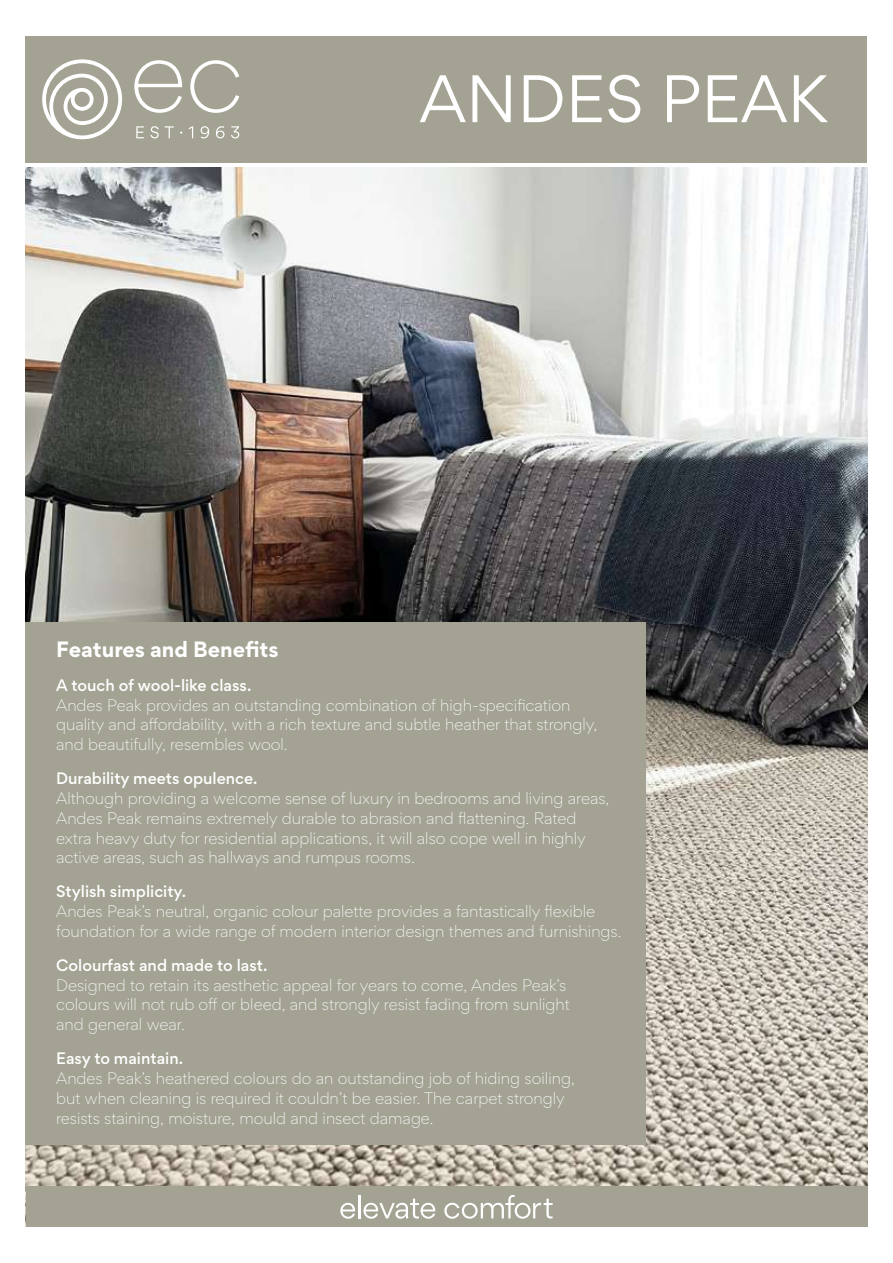
<style>
.page{position:relative;width:893px;height:1263px;background:#fff}
.page>*{position:absolute;margin:0;border:0;box-sizing:border-box;transform-origin:0 0}
.t1{font:59.85px "Gordita";color:#fff}
.t2{font:700 19.8px "Gordita";color:#fff}
.t3{font:300 14.85px/19.8px "Gordita";color:#fff}
.t4{font:500 14.85px "Gordita";color:#fff}
</style>
<div class="page">
<img style="left:26px;top:168px;width:841px;height:1019px">
<div style="left:26px;top:622px;width:620px;height:523px;background:#a3a293"></div>
<div style="left:26px;top:36px;width:841px;height:126px;background:#a3a293"></div>
<svg style="left:42px;top:59px;width:80px;height:80px"></svg>
<svg style="left:134px;top:60px;width:48px;height:53px"></svg>
<svg style="left:190px;top:60px;width:49px;height:53px"></svg>
<svg style="left:136px;top:126px;width:8px;height:12px"></svg>
<svg style="left:150px;top:126px;width:9px;height:12px"></svg>
<svg style="left:165px;top:126px;width:9px;height:12px"></svg>
<svg style="left:188px;top:126px;width:5px;height:12px"></svg>
<svg style="left:201px;top:126px;width:8px;height:12px"></svg>
<svg style="left:216px;top:126px;width:9px;height:12px"></svg>
<svg style="left:231px;top:126px;width:8px;height:12px"></svg>
<div style="left:26px;top:1187px;width:841px;height:40px;background:#a3a293"></div>
<svg style="left:340px;top:1203px;width:15px;height:16px"></svg>
<hr style="left:358px;top:1195px;width:2px;height:23px;background:#fff">
<svg style="left:363px;top:1198px;width:72px;height:21px"></svg>
<svg style="left:444px;top:1195px;width:109px;height:24px"></svg>
<h1 class="t1" style="left:420px;top:55px;width:410px">ANDES PEAK</h1>
<h2 class="t2" style="left:56px;top:633px;width:224px">Features and Benefits</h2>
<p class="t4" style="left:56px;top:674px;width:197px">A touch of wool-like class.</p>
<p class="t3" style="left:56px;top:694px;width:543px">Andes Peak provides an outstanding combination of high-specification quality and affordability, with a rich texture and subtle heather that strongly, and beautifully, resembles wool.</p>
<p class="t4" style="left:56px;top:767px;width:203px">Durability meets opulence.</p>
<p class="t3" style="left:56px;top:788px;width:555px">Although providing a welcome sense of luxury in bedrooms and living areas, Andes Peak remains extremely durable to abrasion and flattening. Rated extra heavy duty for residential applications, it will also cope well in highly active areas, such as hallways and rumpus rooms.</p>
<p class="t4" style="left:56px;top:880px;width:131px">Stylish simplicity.</p>
<p class="t3" style="left:56px;top:901px;width:567px">Andes Peak’s neutral, organic colour palette provides a fantastically flexible foundation for a wide range of modern interior design themes and furnishings.</p>
<p class="t4" style="left:56px;top:954px;width:213px">Colourfast and made to last.</p>
<p class="t3" style="left:56px;top:974px;width:515px">Designed to retain its aesthetic appeal for years to come, Andes Peak’s colours will not rub off or bleed, and strongly resist fading from sunlight and general wear.</p>
<p class="t4" style="left:56px;top:1047px;width:128px">Easy to maintain.</p>
<p class="t3" style="left:56px;top:1068px;width:520px">Andes Peak’s heathered colours do an outstanding job of hiding soiling, but when cleaning is required it couldn’t be easier. The carpet strongly resists staining, moisture, mould and insect damage.</p>
</div>
